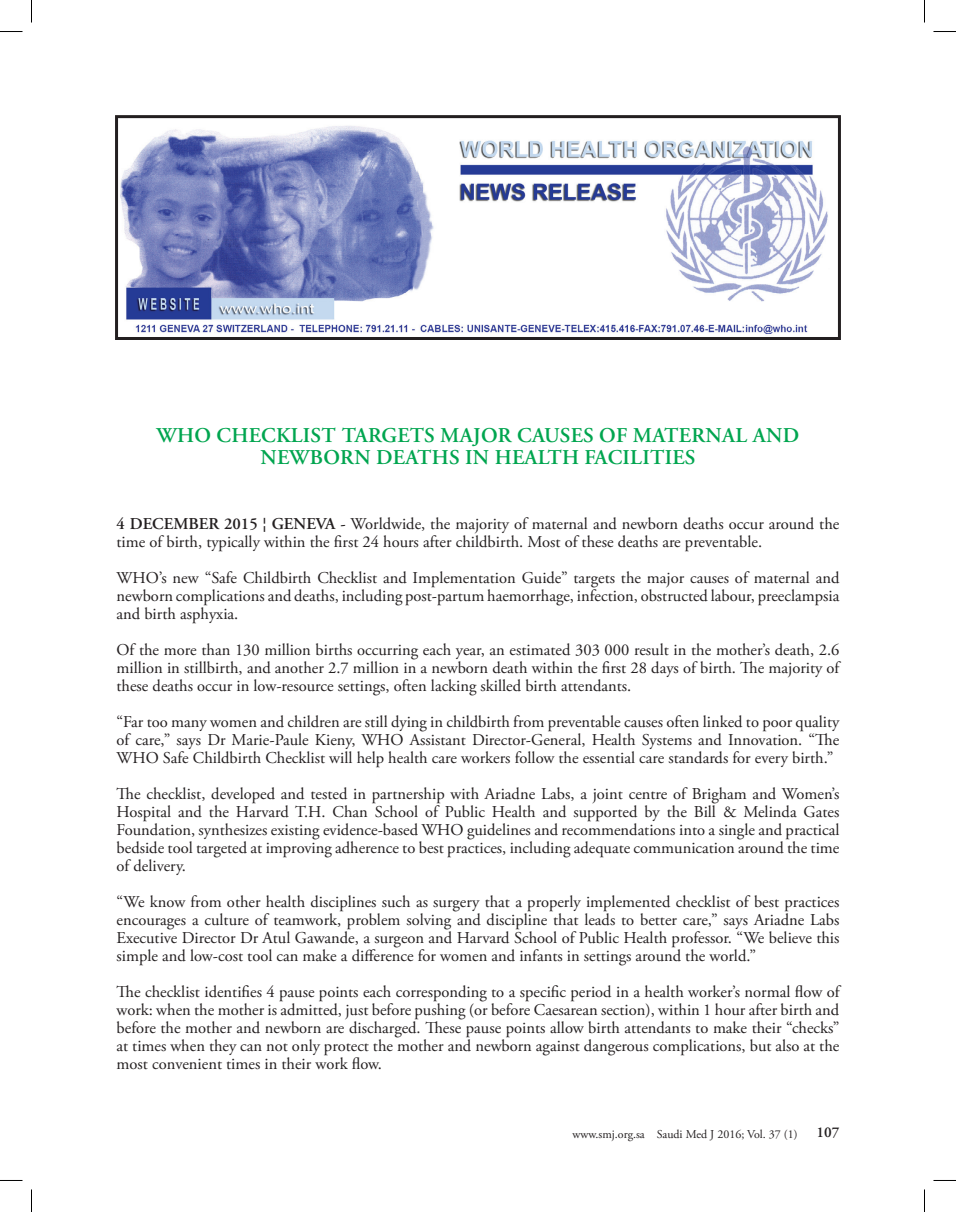
<style>
.page{position:relative;width:956px;height:1212px;background:#fff}
.page>*{position:absolute;margin:0;border:0;box-sizing:border-box;transform-origin:0 0}
.t1{font:600 21px/22.5px "Adobe Garamond Pro";letter-spacing:.015em;color:#00a54f;text-align:center}
.t2{font:16.5px/18px "Adobe Garamond Pro";color:#231f20;text-align:justify}
.t3{font:600 15px "Adobe Garamond Pro";color:#231f20}
.t4{font:12px "Adobe Garamond Pro";color:#231f20}
.s1{font-weight:600}
</style>
<div class="page">
<img style="left:120px;top:126px;width:708px;height:208px">
<div style="left:115px;top:115px;width:726px;height:225px;border:3px solid #231f20"></div>
<svg style="left:0;top:31px;width:22px;height:1px"></svg>
<svg style="left:933px;top:31px;width:23px;height:1px"></svg>
<svg style="left:31px;top:0;width:1px;height:22px"></svg>
<svg style="left:31px;top:1189px;width:1px;height:22px"></svg>
<svg style="left:924px;top:0;width:1px;height:22px"></svg>
<svg style="left:924px;top:1189px;width:1px;height:22px"></svg>
<p class="t1" style="left:156px;top:424px;width:644px">WHO CHECKLIST TARGETS MAJOR CAUSES OF MATERNAL AND<br>NEWBORN DEATHS IN HEALTH FACILITIES</p>
<p class="t2" style="left:117px;top:515px;width:724px"><span class="s1">4 DECEMBER 2015 ¦ GENEVA -</span> Worldwide, the majority of maternal and newborn deaths occur around the time of birth, typically within the first 24 hours after childbirth. Most of these deaths are preventable.</p>
<p class="t2" style="left:117px;top:569px;width:724px">WHO’s new “Safe Childbirth Checklist and Implementation Guide” targets the major causes of maternal and newborn complications and deaths, including post-partum haemorrhage, infection, obstructed labour, preeclampsia and birth asphyxia.</p>
<p class="t2" style="left:117px;top:641px;width:724px">Of the more than 130 million births occurring each year, an estimated 303 000 result in the mother’s death, 2.6 million in stillbirth, and another 2.7 million in a newborn death within the first 28 days of birth. The majority of these deaths occur in low-resource settings, often lacking skilled birth attendants.</p>
<p class="t2" style="left:117px;top:713px;width:724px">“Far too many women and children are still dying in childbirth from preventable causes often linked to poor quality of care,” says Dr Marie-Paule Kieny, WHO Assistant Director-General, Health Systems and Innovation. “The WHO Safe Childbirth Checklist will help health care workers follow the essential care standards for every birth.”</p>
<p class="t2" style="left:117px;top:785px;width:724px">The checklist, developed and tested in partnership with Ariadne Labs, a joint centre of Brigham and Women’s Hospital and the Harvard T.H. Chan School of Public Health and supported by the Bill &amp; Melinda Gates Foundation, synthesizes existing evidence-based WHO guidelines and recommendations into a single and practical bedside tool targeted at improving adherence to best practices, including adequate communication around the time of delivery.</p>
<p class="t2" style="left:117px;top:893px;width:724px">“We know from other health disciplines such as surgery that a properly implemented checklist of best practices encourages a culture of teamwork, problem solving and discipline that leads to better care,” says Ariadne Labs Executive Director Dr Atul Gawande, a surgeon and Harvard School of Public Health professor. “We believe this simple and low-cost tool can make a difference for women and infants in settings around the world.”</p>
<p class="t2" style="left:117px;top:983px;width:724px">The checklist identifies 4 pause points each corresponding to a specific period in a health worker’s normal flow of work: when the mother is admitted, just before pushing (or before Caesarean section), within 1 hour after birth and before the mother and newborn are discharged. These pause points allow birth attendants to make their “checks” at times when they can not only protect the mother and newborn against dangerous complications, but also at the most convenient times in their work flow.</p>
<p class="t4" style="left:573px;top:1126px;width:226px">www.smj.org.sa Saudi Med J 2016; Vol. 37 (1)</p>
<p class="t3" style="left:816px;top:1123px;width:24px">107</p>
</div>
